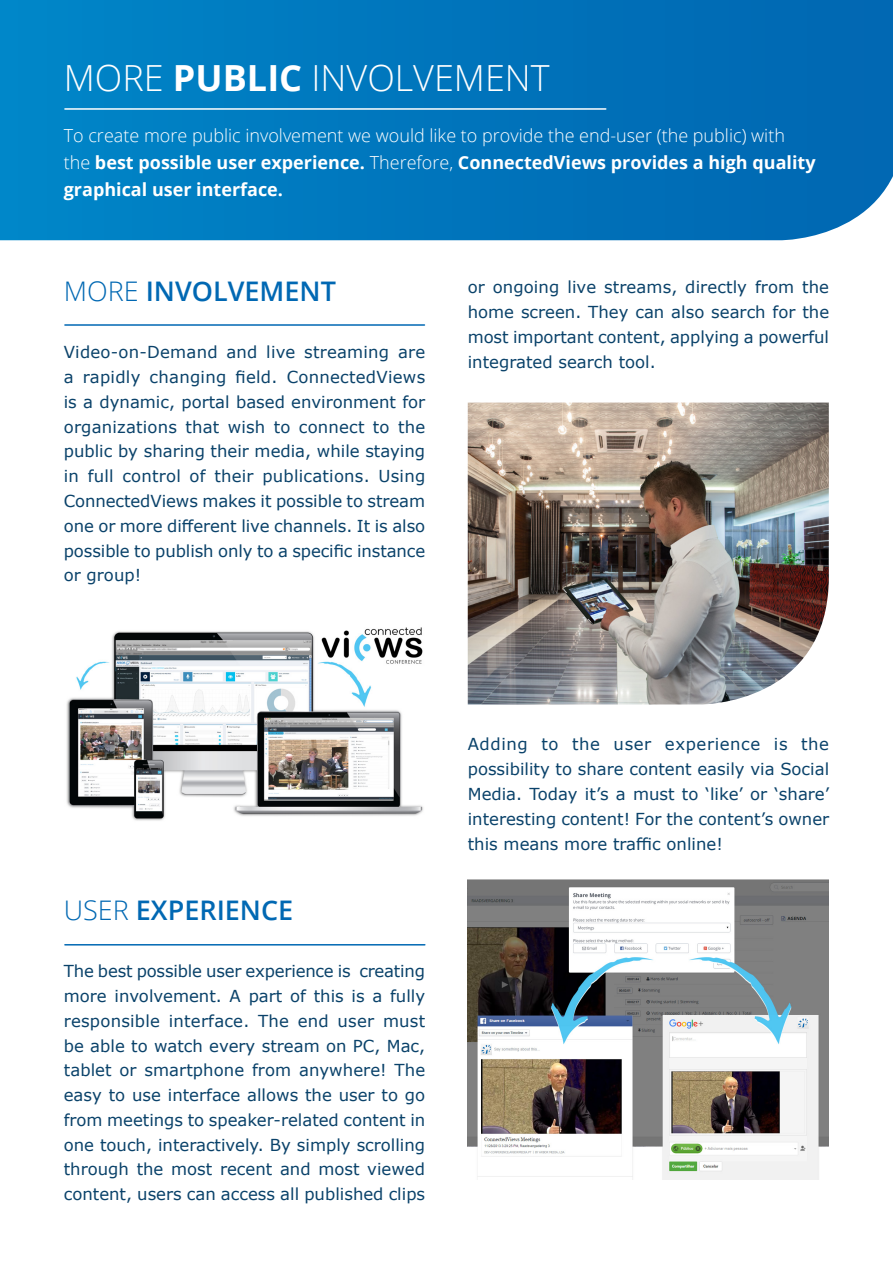
<style>
.page{position:relative;width:893px;height:1263px;background:#fff}
.page>*{position:absolute;margin:0;border:0;box-sizing:border-box;transform-origin:0 0}
.t1{font:300 36px "Open Sans";color:#fff}
.t2{font:600 27px "Open Sans";color:#0168b3}
.t3{font:300 18px/27px "Open Sans";color:#fff}
.t4{font:16.5px/24.8px "Verdana";color:#0a426a;text-align:justify}
.s1{font-weight:700}
.s2{font-weight:300}
</style>
<div class="page">
<svg style="left:0;top:0;width:893px;height:240px;background:#0276bc"></svg>
<hr style="left:65px;top:108px;width:541px;height:2px;background:#fff">
<hr style="left:65px;top:324px;width:359px;height:2px;background:#0168b3">
<hr style="left:65px;top:944px;width:360px;height:1px;background:#0168b3">
<img style="left:66px;top:627px;width:358px;height:194px">
<img style="left:468px;top:403px;width:361px;height:301px">
<img style="left:468px;top:879px;width:361px;height:300px">
<p class="t1" style="left:64px;top:54px;width:487px">MORE <span class="s1">PUBLIC</span> INVOLVEMENT</p>
<p class="t3" style="left:64px;top:122px;width:753px">To create more public involvement we would like to provide the end-user (the public) with the <span class="s1">best possible user experience.</span> Therefore, <span class="s1">ConnectedViews provides a high quality graphical user interface.</span></p>
<p class="t2" style="left:64px;top:273px;width:274px"><span class="s2">MORE</span> INVOLVEMENT</p>
<p class="t4" style="left:64px;top:340px;width:363px">Video-on-Demand and live streaming are a rapidly changing field. ConnectedViews is a dynamic, portal based environment for organizations that wish to connect to the public by sharing their media, while staying in full control of their publications. Using ConnectedViews makes it possible to stream one or more different live channels. It is also possible to publish only to a specific instance or group!</p>
<p class="t4" style="left:468px;top:275px;width:363px">or ongoing live streams, directly from the home screen. They can also search for the most important content, applying a powerful integrated search tool.</p>
<p class="t2" style="left:64px;top:892px;width:231px"><span class="s2">USER</span> EXPERIENCE</p>
<p class="t4" style="left:64px;top:959px;width:363px">The best possible user experience is creating more involvement. A part of this is a fully responsible interface. The end user must be able to watch every stream on PC, Mac, tablet or smartphone from anywhere! The easy to use interface allows the user to go from meetings to speaker-related content in one touch, interactively. By simply scrolling through the most recent and most viewed content, users can access all published clips</p>
<p class="t4" style="left:468px;top:732px;width:363px">Adding to the user experience is the possibility to share content easily via Social Media. Today it’s a must to ‘like’ or ‘share’ interesting content! For the content’s owner this means more traffic online!</p>
</div>
